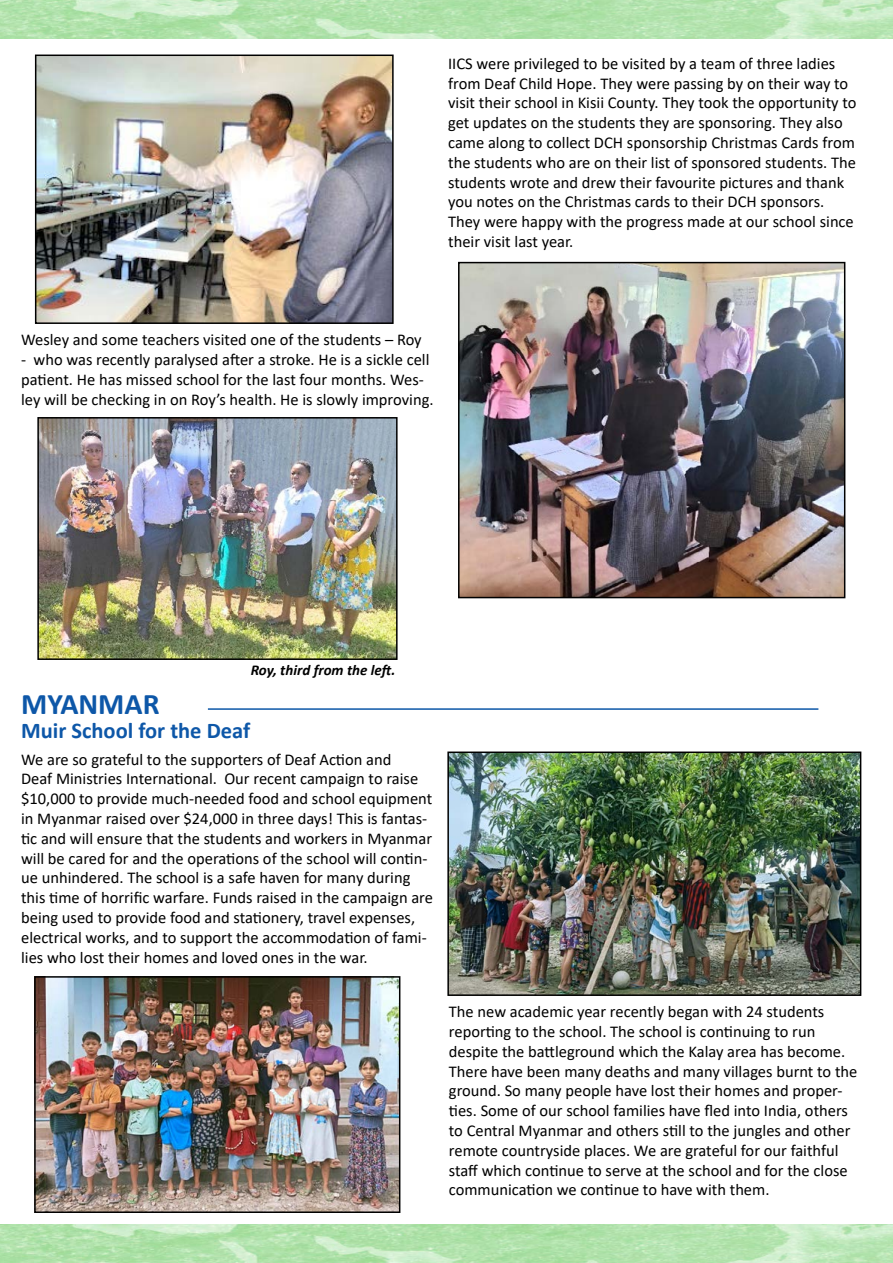
<style>
.page{position:relative;width:893px;height:1263px;background:#fff}
.page>*{position:absolute;margin:0;border:0;box-sizing:border-box;transform-origin:0 0}
.t1{font:700 30px "Calibri";color:#0d57a8}
.t2{font:700 22.5px "Calibri";color:#0d57a8}
.t3{font:16.5px/19.8px "Calibri";color:#000}
.t4{font:italic 700 15px "Calibri";color:#000}
</style>
<div class="page">
<img style="left:0;top:0;width:893px;height:38px">
<img style="left:0;top:1225px;width:892px;height:38px">
<img style="left:38px;top:58px;width:353px;height:263px">
<div style="left:35px;top:55px;width:359px;height:269px;border:2px solid #000"></div>
<img style="left:40px;top:420px;width:355px;height:237px">
<div style="left:37px;top:417px;width:361px;height:243px;border:2px solid #000"></div>
<img style="left:461px;top:265px;width:381px;height:330px">
<div style="left:458px;top:262px;width:387px;height:336px;border:2px solid #000"></div>
<hr style="left:208px;top:708px;width:610px;height:2px;background:#0d57a8">
<img style="left:37px;top:979px;width:360px;height:231px">
<div style="left:34px;top:976px;width:366px;height:237px;border:2px solid #000"></div>
<img style="left:450px;top:754px;width:408px;height:239px">
<div style="left:447px;top:751px;width:414px;height:245px;border:2px solid #000"></div>
<p class="t3" style="left:448px;top:53px;width:410px">IICS were privileged to be visited by a team of three ladies from Deaf Child Hope. They were passing by on their way to visit their school in Kisii County. They took the opportunity to get updates on the students they are sponsoring. They also came along to collect DCH sponsorship Christmas Cards from the students who are on their list of sponsored students. The students wrote and drew their favourite pictures and thank you notes on the Christmas cards to their DCH sponsors.<br>They were happy with the progress made at our school since their visit last year.</p>
<p class="t3" style="left:21px;top:329px;width:402px">Wesley and some teachers visited one of the students – Roy</p>
<p class="t3" style="left:21px;top:349px;width:414px">- who was recently paralysed after a stroke. He is a sickle cell patient. He has missed school for the last four months. Wes&shy;ley will be checking in on Roy’s health. He is slowly improving.</p>
<p class="t4" style="left:251px;top:660px;width:146px">Roy, third from the left.</p>
<h1 class="t1" style="left:21px;top:683px;width:140px">MYANMAR</h1>
<h2 class="t2" style="left:21px;top:715px;width:231px">Muir School for the Deaf</h2>
<p class="t3" style="left:21px;top:749px;width:413px">We are so grateful to the supporters of Deaf Action and<br>Deaf Ministries International. Our recent campaign to raise $10,000 to provide much-needed food and school equipment in Myanmar raised over $24,000 in three days! This is fantas&shy;tic and will ensure that the students and workers in Myanmar will be cared for and the operations of the school will contin&shy;ue unhindered. The school is a safe haven for many during this time of horrific warfare. Funds raised in the campaign are being used to provide food and stationery, travel expenses, electrical works, and to support the accommodation of fami&shy;lies who lost their homes and loved ones in the war.</p>
<p class="t3" style="left:449px;top:1001px;width:410px">The new academic year recently began with 24 students reporting to the school. The school is continuing to run despite the battleground which the Kalay area has become.<br>There have been many deaths and many villages burnt to the ground. So many people have lost their homes and proper&shy;ties. Some of our school families have fled into India, others to Central Myanmar and others still to the jungles and other remote countryside places. We are grateful for our faithful staff which continue to serve at the school and for the close communication we continue to have with them.</p>
</div>
